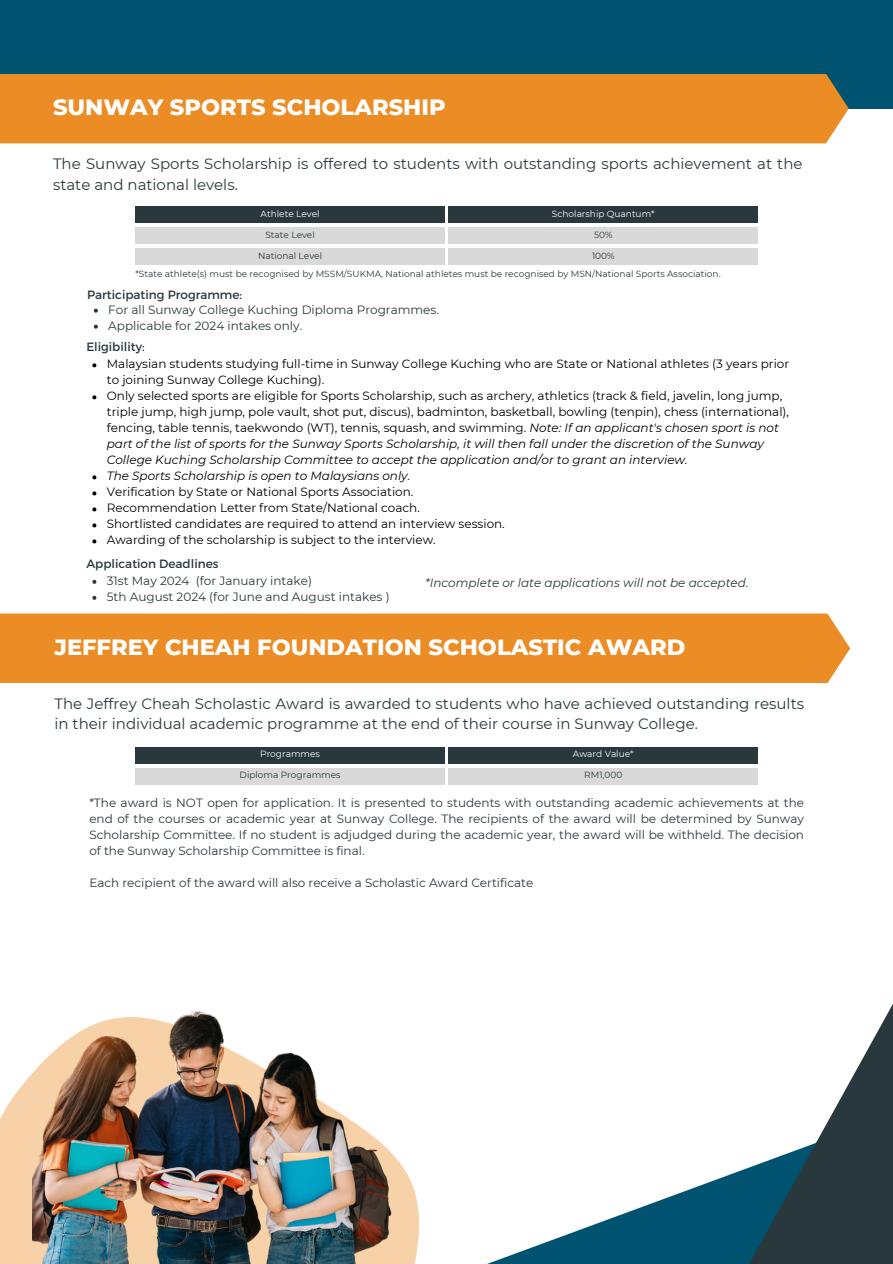
<style>
.page{position:relative;width:893px;height:1264px;background:#fff}
.page>*{position:absolute;margin:0;border:0;box-sizing:border-box;transform-origin:0 0}
.t1{font:800 22.5px "Montserrat";color:#fff}
.t2{font:15px/20.2px "Montserrat";color:#28383c}
.t3{font:12px/16px "Montserrat";color:#000}
.t4{font:12px/16px "Montserrat";color:#28383c;text-align:justify}
.t5{font:italic 12px "Montserrat";color:#28383c}
.t6{font:italic 12px "Montserrat";color:#000}
.t7{font:9px "Montserrat";color:#28383c}
.t8{font:9px "Montserrat";color:#fff}
.s1{font-style:italic}
</style>
<div class="page">
<div style="left:0;top:0;width:892px;height:109px;background:#005370"></div>
<div style="left:0;top:613px;width:850px;height:70px;background:#eb8c25"></div>
<div style="left:135px;top:747px;width:309px;height:16px;background:#28383c"></div>
<div style="left:135px;top:768px;width:309px;height:16px;background:#d9d9d9"></div>
<div style="left:448px;top:747px;width:310px;height:16px;background:#28383c"></div>
<div style="left:448px;top:768px;width:310px;height:16px;background:#d9d9d9"></div>
<svg style="left:490px;top:1190px;width:198px;height:73px"></svg>
<svg style="left:688px;top:1005px;width:204px;height:258px"></svg>
<div style="left:0;top:74px;width:848px;height:69px;background:#eb8c25"></div>
<svg style="left:92px;top:580px;width:4px;height:4px"></svg>
<svg style="left:92px;top:596px;width:4px;height:4px"></svg>
<div style="left:135px;top:206px;width:309px;height:17px;background:#28383c"></div>
<div style="left:135px;top:227px;width:309px;height:17px;background:#d9d9d9"></div>
<div style="left:448px;top:206px;width:310px;height:17px;background:#28383c"></div>
<div style="left:448px;top:227px;width:310px;height:17px;background:#d9d9d9"></div>
<div style="left:135px;top:248px;width:309px;height:17px;background:#d9d9d9"></div>
<div style="left:448px;top:248px;width:310px;height:17px;background:#d9d9d9"></div>
<svg style="left:92px;top:363px;width:4px;height:4px"></svg>
<svg style="left:92px;top:395px;width:4px;height:4px"></svg>
<svg style="left:92px;top:475px;width:4px;height:4px"></svg>
<svg style="left:92px;top:491px;width:4px;height:4px"></svg>
<svg style="left:92px;top:507px;width:4px;height:4px"></svg>
<svg style="left:92px;top:523px;width:4px;height:4px"></svg>
<svg style="left:92px;top:539px;width:4px;height:4px"></svg>
<svg style="left:0;top:1074px;width:32px;height:189px;background:#f7d5b0"></svg>
<img style="left:32px;top:1010px;width:387px;height:253px">
<svg style="left:94px;top:309px;width:4px;height:4px"></svg>
<svg style="left:94px;top:325px;width:4px;height:4px"></svg>
<p class="t1" style="left:53px;top:93px;width:394px">SUNWAY SPORTS SCHOLARSHIP</p>
<p class="t2" style="left:53px;top:154px;width:751px">The Sunway Sports Scholarship is offered to students with outstanding sports achievement at the state and national levels.</p>
<p class="t8" style="left:260px;top:208px;width:60px">Athlete Level</p>
<p class="t7" style="left:265px;top:229px;width:51px">State Level</p>
<p class="t8" style="left:552px;top:208px;width:104px">Scholarship Quantum*</p>
<p class="t7" style="left:594px;top:229px;width:20px">50%</p>
<p class="t7" style="left:258px;top:250px;width:65px">National Level</p>
<p class="t7" style="left:592px;top:250px;width:24px">100%</p>
<p class="t7" style="left:135px;top:268px;width:586px">*State athlete(s) must be recognised by MSSM/SUKMA, National athletes must be recognised by MSN/National Sports Association.</p>
<p class="t4" style="left:87px;top:286px;width:156px">Participating Programme:</p>
<p class="t4" style="left:108px;top:301px;width:332px">For all Sunway College Kuching Diploma Programmes.</p>
<p class="t4" style="left:108px;top:317px;width:195px">Applicable for 2024 intakes only.</p>
<p class="t4" style="left:86px;top:338px;width:60px">Eligibility:</p>
<p class="t3" style="left:107px;top:356px;width:684px">Malaysian students studying full-time in Sunway College Kuching who are State or National athletes (3 years prior to joining Sunway College Kuching).</p>
<p class="t3" style="left:107px;top:388px;width:683px">Only selected sports are eligible for Sports Scholarship, such as archery, athletics (track &amp; field, javelin, long jump, triple jump, high jump, pole vault, shot put, discus), badminton, basketball, bowling (tenpin), chess (international), fencing, table tennis, taekwondo (WT), tennis, squash, and swimming. <span class="s1">Note: If an applicant's chosen sport is not part of the list of sports for the Sunway Sports Scholarship, it will then fall under the discretion of the Sunway College Kuching Scholarship Committee to accept the application and/or to grant an interview.</span></p>
<p class="t6" style="left:107px;top:469px;width:305px">The Sports Scholarship is open to Malaysians only.</p>
<p class="t3" style="left:107px;top:484px;width:308px">Verification by State or National Sports Association.</p>
<p class="t3" style="left:107px;top:500px;width:314px">Recommendation Letter from State/National coach.</p>
<p class="t3" style="left:107px;top:516px;width:399px">Shortlisted candidates are required to attend an interview session.</p>
<p class="t3" style="left:107px;top:532px;width:330px">Awarding of the scholarship is subject to the interview.</p>
<p class="t4" style="left:86px;top:555px;width:133px">Application Deadlines</p>
<p class="t4" style="left:107px;top:572px;width:207px">31st May 2024 (for January intake)</p>
<p class="t4" style="left:107px;top:588px;width:284px">5th August 2024 (for June and August intakes )</p>
<p class="t5" style="left:425px;top:575px;width:325px">*Incomplete or late applications will not be accepted.</p>
<p class="t1" style="left:54px;top:633px;width:632px">JEFFREY CHEAH FOUNDATION SCHOLASTIC AWARD</p>
<p class="t2" style="left:54px;top:693px;width:751px">The Jeffrey Cheah Scholastic Award is awarded to students who have achieved outstanding results in their individual academic programme at the end of their course in Sunway College.</p>
<p class="t8" style="left:260px;top:748px;width:61px">Programmes</p>
<p class="t7" style="left:239px;top:769px;width:102px">Diploma Programmes</p>
<p class="t8" style="left:573px;top:748px;width:62px">Award Value*</p>
<p class="t7" style="left:584px;top:769px;width:40px">RM1,000</p>
<p class="t4" style="left:89px;top:795px;width:716px">*The award is NOT open for application. It is presented to students with outstanding academic achievements at the end of the courses or academic year at Sunway College. The recipients of the award will be determined by Sunway Scholarship Committee. If no student is adjudged during the academic year, the award will be withheld. The decision of the Sunway Scholarship Committee is final.</p>
<p class="t4" style="left:89px;top:875px;width:445px">Each recipient of the award will also receive a Scholastic Award Certificate</p>
</div>
